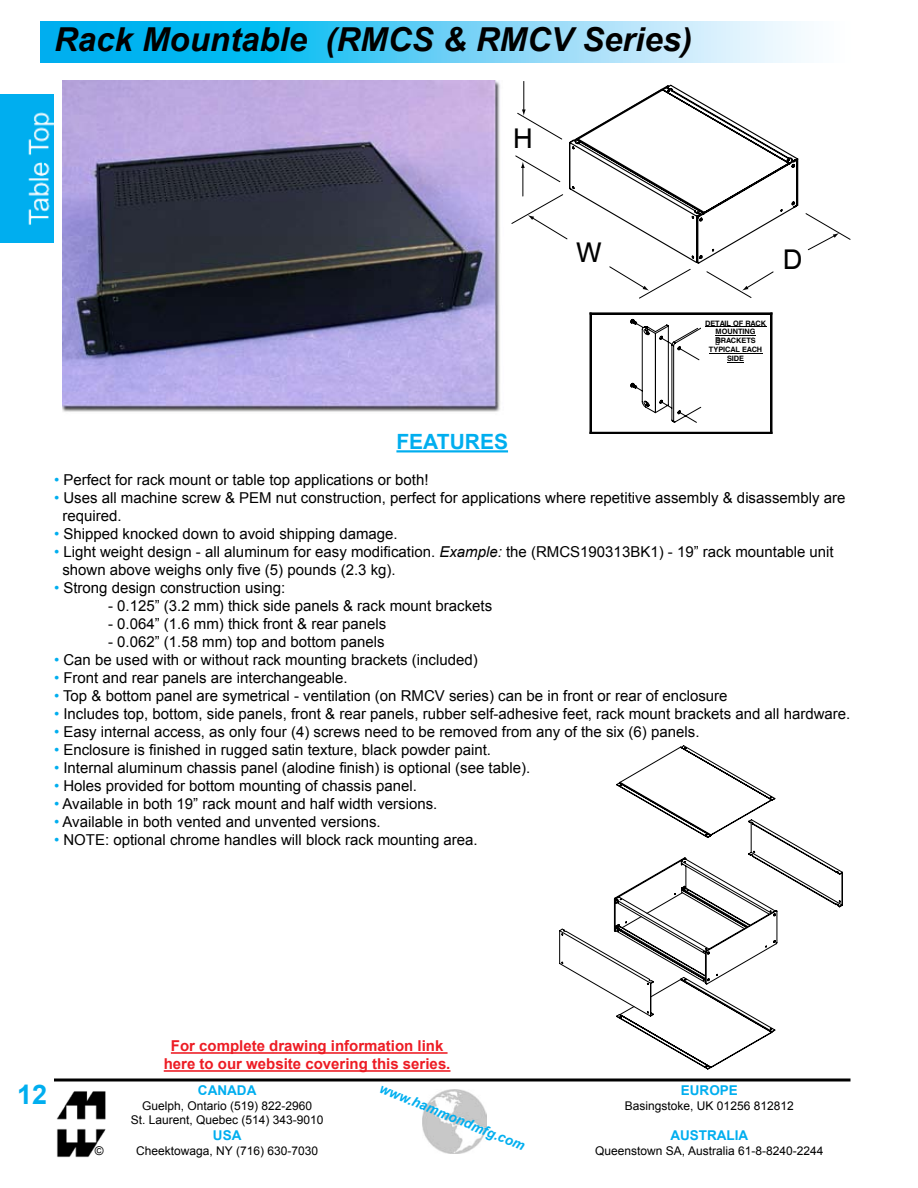
<style>
.page{position:relative;width:918px;height:1188px;background:#fff}
.page>*{position:absolute;margin:0;border:0;box-sizing:border-box;transform-origin:0 0}
.t1{font:italic 700 33px "Arial";color:#000}
.t2{font:27.3px "Helvetica";color:#000}
.t3{font:700 27px "Arial";color:#00aeef}
.t4{font:700 21px "Arial";color:#00aeef}
.t5{font:15px/18px "Arial";color:#000}
.t6{font:700 15px/18px "Arial";color:#ed1c24;text-align:center}
.t7{font:700 13.5px "Arial";color:#00aeef}
.t8{font:italic 700 13.5px "Arial";color:#00aeef}
.t9{font:12px/14.4px "Arial";color:#000;text-align:center}
.t10{font:700 7.35px/9px "Helvetica";color:#000;text-align:center}
.s1{color:#00aeef}
.s2{font-style:italic}
</style>
<div class="page">
<img style="left:422px;top:1090px;width:64px;height:64px">
<svg style="left:54px;top:1078px;width:796px;height:4px;background:#3f3f3f"></svg>
<img style="left:40px;top:22px;width:765px;height:40px">
<img style="left:56px;top:1091px;width:50px;height:67px">
<img style="left:0;top:94px;width:54px;height:149px">
<hr style="left:396px;top:450px;width:112px;height:2px;background:#00aeef">
<svg style="left:616px;top:745px;width:160px;height:324px"></svg>
<svg style="left:559px;top:819px;width:284px;height:197px"></svg>
<svg style="left:614px;top:857px;width:162px;height:85px"></svg>
<svg style="left:630px;top:319px;width:72px;height:104px"></svg>
<div style="left:590px;top:312px;width:2px;height:122px;border:1px solid #000"></div>
<div style="left:770px;top:312px;width:3px;height:122px;border:1px solid #000"></div>
<div style="left:590px;top:312px;width:183px;height:3px;border:1px solid #000"></div>
<div style="left:590px;top:432px;width:183px;height:2px;border:1px solid #000"></div>
<hr style="left:705px;top:326px;width:61px;height:1px;background:#000">
<hr style="left:715px;top:335px;width:41px;height:1px;background:#000">
<hr style="left:709px;top:353px;width:53px;height:1px;background:#000">
<svg style="left:727px;top:362px;width:17px;height:1px"></svg>
<svg style="left:512px;top:81px;width:338px;height:217px"></svg>
<img style="left:63px;top:81px;width:437px;height:331px">
<hr style="left:171px;top:1052px;width:277px;height:2px;background:#ed1c24">
<hr style="left:164px;top:1070px;width:287px;height:2px;background:#ed1c24">
<h1 class="t1" style="left:54px;top:18px;width:640px">Rack Mountable (RMCS &amp; RMCV Series)</h1>
<h2 class="t2" style="left:513px;top:123px;width:21px">H</h2>
<h2 class="t2" style="left:576px;top:236px;width:27px">W</h2>
<h2 class="t2" style="left:783px;top:244px;width:21px">D</h2>
<p class="t10" style="left:705px;top:319px;width:63px">DETAIL OF RACK<br>MOUNTING<br>BRACKETS<br>TYPICAL EACH<br>SIDE</p>
<h3 class="t4" style="left:396px;top:428px;width:113px">FEATURES</h3>
<p class="t5" style="left:54px;top:471px;width:376px"><span class="s1">•</span> Perfect for rack mount or table top applications or both!</p>
<p class="t5" style="left:62px;top:489px;width:785px;text-indent:-8px"><span class="s1">•</span> Uses all machine screw &amp; PEM nut construction, perfect for applications where repetitive assembly &amp; disassembly are required.</p>
<p class="t5" style="left:54px;top:525px;width:345px"><span class="s1">•</span> Shipped knocked down to avoid shipping damage.</p>
<p class="t5" style="left:62px;top:543px;width:773px;text-indent:-8px"><span class="s1">•</span> Light weight design - all aluminum for easy modification. <span class="s2">Example:</span> the (RMCS190313BK1) - 19” rack mountable unit shown above weighs only five (5) pounds (2.3 kg).</p>
<p class="t5" style="left:54px;top:579px;width:233px"><span class="s1">•</span> Strong design construction using:</p>
<p class="t5" style="left:108px;top:597px;width:386px">- 0.125” (3.2 mm) thick side panels &amp; rack mount brackets</p>
<p class="t5" style="left:108px;top:615px;width:280px">- 0.064” (1.6 mm) thick front &amp; rear panels</p>
<p class="t5" style="left:108px;top:633px;width:278px">- 0.062” (1.58 mm) top and bottom panels</p>
<p class="t5" style="left:54px;top:651px;width:425px"><span class="s1">•</span> Can be used with or without rack mounting brackets (included)</p>
<p class="t5" style="left:54px;top:669px;width:295px"><span class="s1">•</span> Front and rear panels are interchangeable.</p>
<p class="t5" style="left:54px;top:687px;width:675px"><span class="s1">•</span> Top &amp; bottom panel are symetrical - ventilation (on RMCV series) can be in front or rear of enclosure</p>
<p class="t5" style="left:54px;top:705px;width:798px"><span class="s1">•</span> Includes top, bottom, side panels, front &amp; rear panels, rubber self-adhesive feet, rack mount brackets and all hardware.</p>
<p class="t5" style="left:54px;top:723px;width:647px"><span class="s1">•</span> Easy internal access, as only four (4) screws need to be removed from any of the six (6) panels.</p>
<p class="t5" style="left:54px;top:741px;width:439px"><span class="s1">•</span> Enclosure is finished in rugged satin texture, black powder paint.</p>
<p class="t5" style="left:54px;top:759px;width:478px"><span class="s1">•</span> Internal aluminum chassis panel (alodine finish) is optional (see table).</p>
<p class="t5" style="left:54px;top:777px;width:364px"><span class="s1">•</span> Holes provided for bottom mounting of chassis panel.</p>
<p class="t5" style="left:54px;top:795px;width:385px"><span class="s1">•</span> Available in both 19” rack mount and half width versions.</p>
<p class="t5" style="left:54px;top:813px;width:328px"><span class="s1">•</span> Available in both vented and unvented versions.</p>
<p class="t5" style="left:54px;top:831px;width:425px"><span class="s1">•</span> NOTE: optional chrome handles will block rack mounting area.</p>
<p class="t6" style="left:164px;top:1038px;width:288px">For complete drawing information link here to our website covering this series.</p>
<h3 class="t3" style="left:17px;top:1077px;width:32px">12</h3>
<p class="t7" style="left:681px;top:1082px;width:59px">EUROPE</p>
<p class="t9" style="left:625px;top:1098px;width:170px">Basingstoke, UK 01256 812812</p>
<p class="t7" style="left:670px;top:1127px;width:79px">AUSTRALIA</p>
<p class="t9" style="left:595px;top:1143px;width:230px">Queenstown SA, Australia 61-8-8240-2244</p>
<p class="t7" style="left:198px;top:1082px;width:60px">CANADA</p>
<p class="t9" style="left:131px;top:1098px;width:194px">Guelph, Ontario (519) 822-2960<br>St. Laurent, Quebec (514) 343-9010</p>
<p class="t7" style="left:213px;top:1127px;width:30px">USA</p>
<p class="t8" style="left:384px;top:1080px;width:157px;rotate:22deg">www.hammondmfg.com</p>
<p class="t9" style="left:95px;top:1144px;width:10px">©</p>
<p class="t9" style="left:136px;top:1143px;width:183px">Cheektowaga, NY (716) 630-7030</p>
</div>
